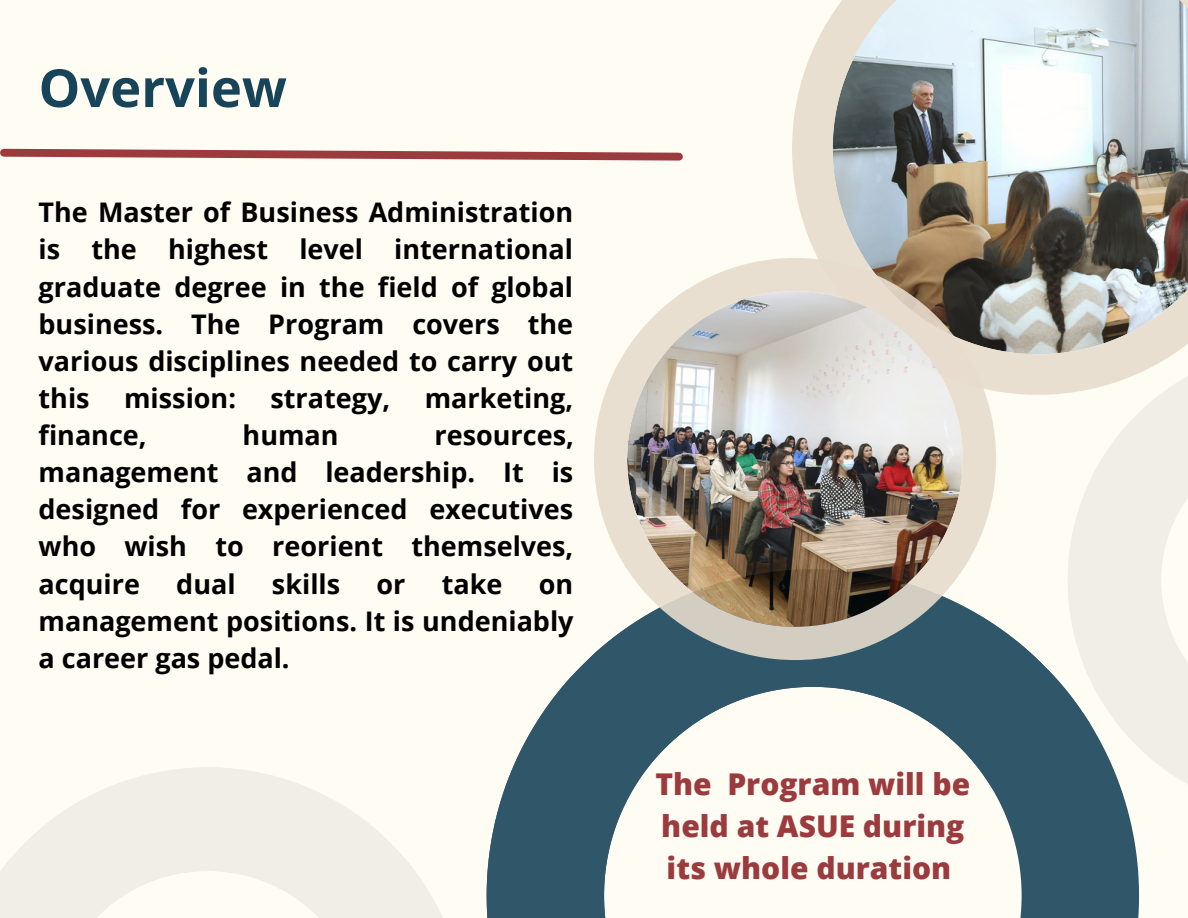
<style>
.page{position:relative;width:1188px;height:918px;background:#fffcf4}
.page>*{position:absolute;margin:0;border:0;box-sizing:border-box;transform-origin:0 0}
.t1{font:700 52.5px "Open Sans";color:#174459}
.t2{font:800 30px/41.7px "Open Sans";color:#9b3b3e}
.t3{font:700 27px/37.2px "Open Sans";color:#000;text-align:justify}
</style>
<div class="page">
<svg style="left:0;top:148px;width:683px;height:13px"></svg>
<svg style="left:0;top:767px;width:352px;height:151px;fill:#f1efe5"></svg>
<svg style="left:356px;top:654px;width:770px;height:264px"></svg>
<img style="left:792px;top:0;width:396px;height:258px">
<img style="left:594px;top:258px;width:377px;height:402px">
<svg style="left:971px;top:250px;width:168px;height:660px;fill:#2f5769"></svg>
<svg style="left:975px;top:250px;width:213px;height:620px"></svg>
<h1 class="t1" style="left:39px;top:51px;width:250px">Overview</h1>
<p class="t3" style="left:39px;top:193px;width:536px">The Master of Business Administration is the highest level international graduate degree in the field of global business. The Program covers the various disciplines needed to carry out this</p>
<p class="t3" style="left:124px;top:379px;width:113px">mission:</p>
<p class="t3" style="left:270px;top:379px;width:121px">strategy,</p>
<p class="t3" style="left:425px;top:379px;width:150px">marketing,</p>
<p class="t3" style="left:39px;top:416px;width:110px">finance,</p>
<p class="t3" style="left:243px;top:416px;width:98px">human</p>
<p class="t3" style="left:39px;top:416px;width:537px;text-indent:396px">resources, management and leadership. It is designed for experienced executives who wish to reorient themselves, acquire</p>
<p class="t3" style="left:176px;top:564px;width:61px">dual</p>
<p class="t3" style="left:272px;top:564px;width:70px">skills</p>
<p class="t3" style="left:377px;top:564px;width:30px">or</p>
<p class="t3" style="left:442px;top:564px;width:62px">take</p>
<p class="t3" style="left:39px;top:564px;width:537px;text-indent:500px">on management positions. It is undeniably a career gas pedal.</p>
<p class="t2" style="left:655px;top:763px;width:316px">The Program will be held at ASUE during its whole duration</p>
</div>
